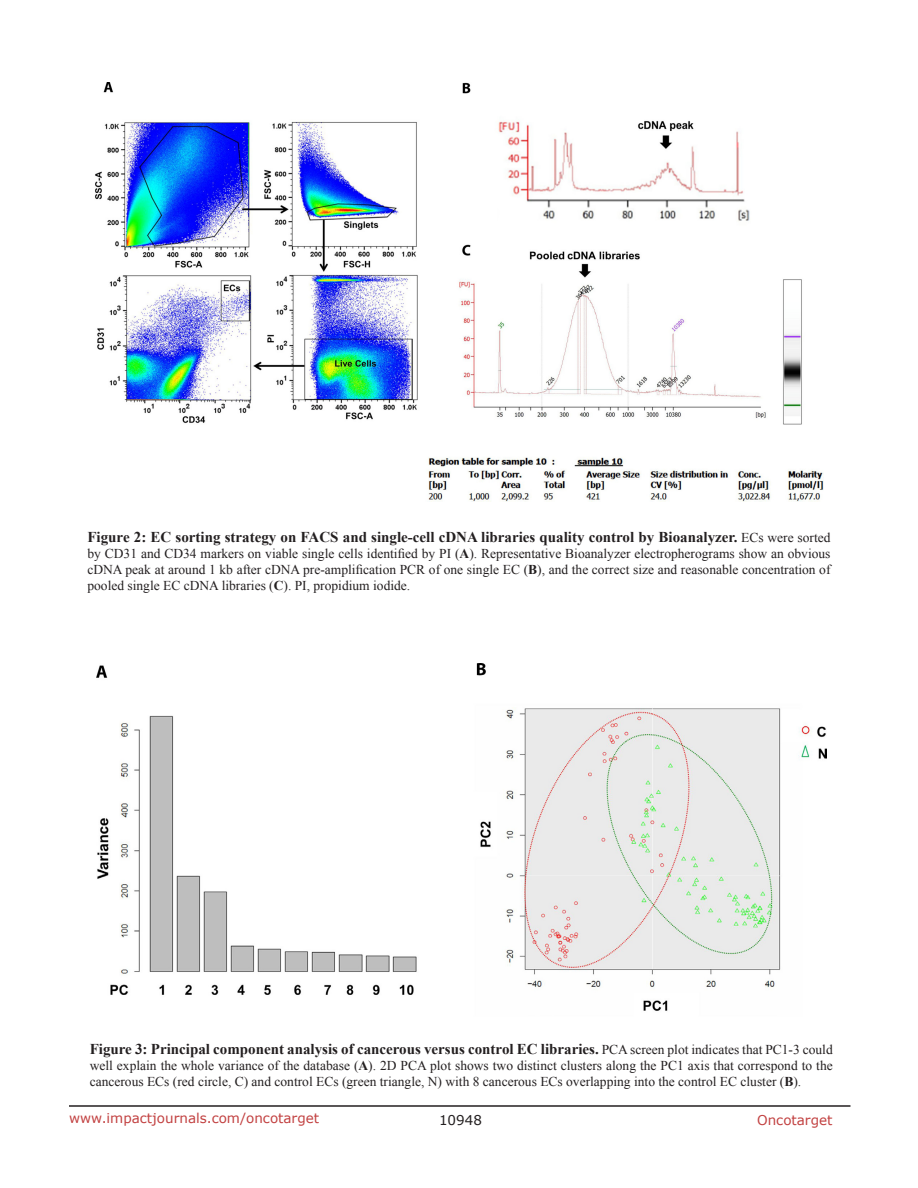
<style>
.page{position:relative;width:918px;height:1188px;background:#fff}
.page>*{position:absolute;margin:0;border:0;box-sizing:border-box;transform-origin:0 0}
.Figuretrx{font:700 15px "Times New Roman";color:#231f20}
.Figuretrx-2{font:13.5px/16.2px "Times New Roman";color:#231f20;text-align:justify}
.t1{font:13.5px "Verdana";color:#c24141}
.t2{font:13.5px "Verdana";color:#231f20}
.s1{font-weight:400;font-size:13.5px}
.s2{font-weight:700}
</style>
<div class="page">
<hr style="left:69px;top:1105px;width:781px;height:2px;background:#231f20">
<img style="left:95px;top:82px;width:729px;height:420px">
<img style="left:96px;top:664px;width:730px;height:347px">
<p class="Figuretrx" style="left:87px;top:526px;width:745px">Figure 2: EC sorting strategy on FACS and single-cell cDNA libraries quality control by Bioanalyzer. <span class="s1">ECs were sorted</span></p>
<p class="Figuretrx-2" style="left:87px;top:545px;width:745px">by CD31 and CD34 markers on viable single cells identified by PI (<span class="s2">A</span>). Representative Bioanalyzer electropherograms show an obvious cDNA peak at around 1 kb after cDNA pre-amplification PCR of one single EC (<span class="s2">B</span>), and the correct size and reasonable concentration of pooled single EC cDNA libraries (<span class="s2">C</span>). PI, propidium iodide.</p>
<p class="Figuretrx" style="left:90px;top:1039px;width:745px">Figure 3: Principal component analysis of cancerous versus control EC libraries. <span class="s1">PCA screen plot indicates that PC1-3 could</span></p>
<p class="Figuretrx-2" style="left:90px;top:1057px;width:745px">well explain the whole variance of the database (<span class="s2">A</span>). 2D PCA plot shows two distinct clusters along the PC1 axis that correspond to the cancerous ECs (red circle, C) and control ECs (green triangle, N) with 8 cancerous ECs overlapping into the control EC cluster (<span class="s2">B</span>).</p>
<p class="t1" style="left:69px;top:1109px;width:252px">www.impactjournals.com/oncotarget</p>
<p class="t2" style="left:439px;top:1111px;width:44px">10948</p>
<p class="t1" style="left:757px;top:1111px;width:77px">Oncotarget</p>
</div>
